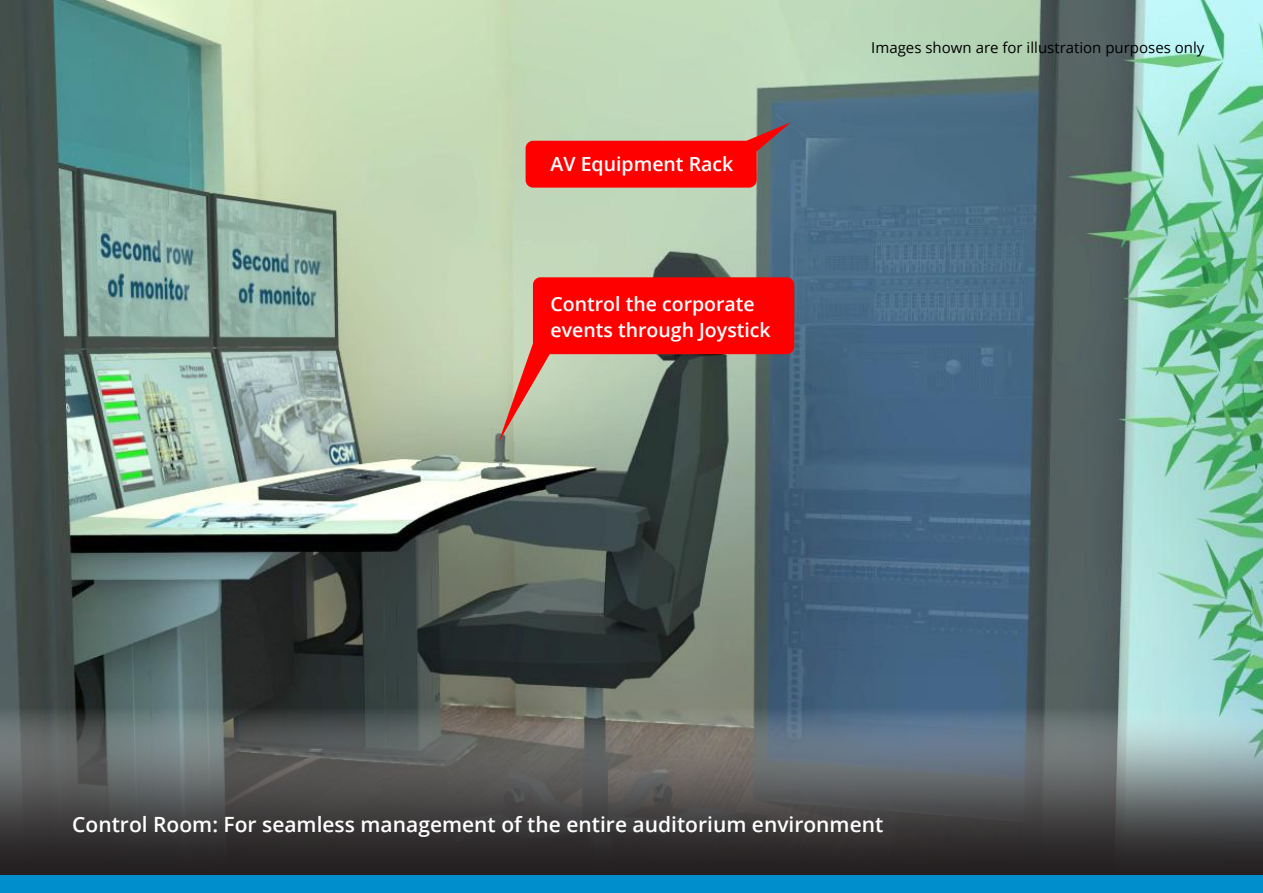
<style>
.page{position:relative;width:1263px;height:893px;background:#fff}
.page>*{position:absolute;margin:0;border:0;box-sizing:border-box;transform-origin:0 0}
.t1{font:600 21px "Open Sans";color:#fff}
.t2{font:600 19.5px/25.5px "Open Sans";color:#fff}
.t3{font:15px "Open Sans";color:#000}
</style>
<div class="page">
<img style="left:0;top:0;width:1263px;height:884px">
<div style="left:0;top:874px;width:1262px;height:19px;background:#008fcc"></div>
<svg style="left:0;top:675px;width:1263px;height:199px;background:#53595a"></svg>
<svg style="left:526px;top:122px;width:265px;height:66px;background:#da433d"></svg>
<svg style="left:499px;top:277px;width:295px;height:165px;background:#bc5950"></svg>
<p class="t2" style="left:551px;top:151px;width:184px">AV Equipment Rack</p>
<p class="t2" style="left:551px;top:291px;width:222px">Control the corporate events through Joystick</p>
<p class="t3" style="left:871px;top:38px;width:335px">Images shown are for illustration purposes only</p>
<p class="t1" style="left:72px;top:810px;width:813px">Control Room: For seamless management of the entire auditorium environment</p>
</div>
